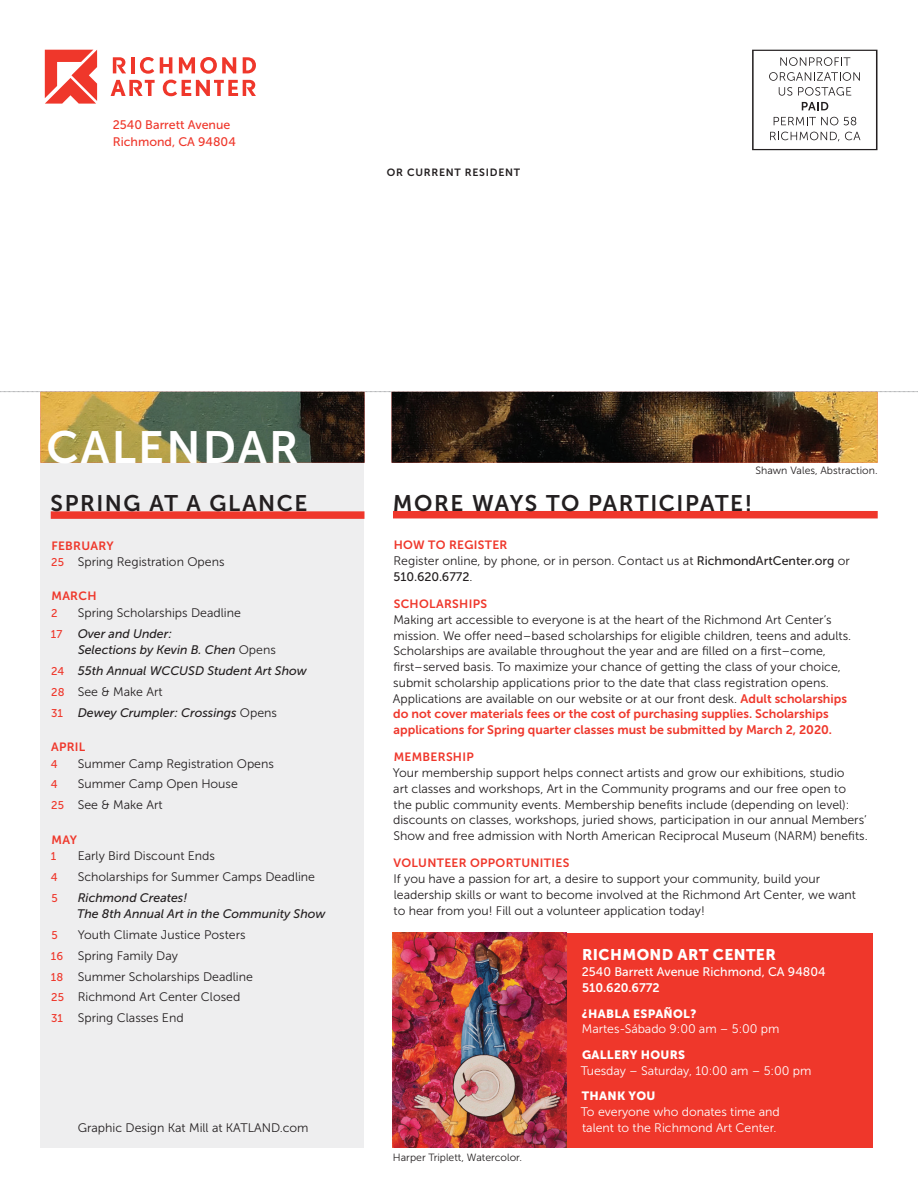
<style>
.page{position:relative;width:918px;height:1188px;background:#fff}
.page>*{position:absolute;margin:0;border:0;box-sizing:border-box;transform-origin:0 0}
.Head_B{font:45px "Museo Sans 700";letter-spacing:.05em;color:#fff}
.Calendar_Head{font:22.5px "Museo Sans 700";letter-spacing:.07em;color:#231f20}
.Body{font:15.3px "Museo Sans 900";letter-spacing:.025em;color:#fff}
.Letter_longer_versio{font:12.3px/15.8px "Museo Sans 300";color:#231f20}
.Body-2{font:12.3px "Museo Sans 300";color:#231f20}
.Body-3{font:italic 12.3px/16.5px "Museo Sans 500";color:#231f20}
.Body-4{font:12.3px/15.8px "Museo Sans 300";color:#fff}
.Body-5{font:12.3px/16.5px "Museo Sans 500";color:#ef372b}
.Body-6{font:12.3px "Museo Sans 500";color:#fff}
.Letter_longer_versio-2{font:12.3px "Museo Sans 700";color:#fff}
.Letter_longer_versio-3{font:12px "Museo Sans 700";letter-spacing:.025em;color:#ef372b}
.Body-7{font:12px "Museo Sans 900";letter-spacing:.025em;color:#fff}
.Body-8{font:12px "Museo Sans 700";letter-spacing:.025em;color:#ef372b}
.Body-9{font:11.25px "Museo Sans 500";color:#ef372b}
.Caption_Body{font:10.5px "Museo Sans 300";color:#231f20}
.Body-10{font:10.5px "Museo Sans 700";letter-spacing:.07em;color:#231f20}
.s1{font-family:"Museo Sans 500";font-size:11.25px;color:#ef372b}
.s2{font-style:normal;font-size:11.25px;color:#ef372b}
.s3{font-family:"Museo Sans 300";font-style:normal}
.s4{font-family:"Museo Sans 500"}
.s5{font-family:"Museo Sans 700";color:#ef372b}
</style>
<div class="page">
<div style="left:40px;top:454px;width:324px;height:694px;background:#eeeeef"></div>
<svg style="left:45px;top:50px;width:52px;height:54px"></svg>
<svg style="left:111px;top:80px;width:44px;height:16px"></svg>
<svg style="left:163px;top:80px;width:93px;height:16px"></svg>
<hr style="left:131px;top:57px;width:4px;height:16px;background:#ef372b">
<svg style="left:140px;top:57px;width:14px;height:17px"></svg>
<svg style="left:160px;top:57px;width:12px;height:16px"></svg>
<svg style="left:179px;top:57px;width:57px;height:17px"></svg>
<svg style="left:243px;top:57px;width:13px;height:16px"></svg>
<svg style="left:113px;top:57px;width:13px;height:16px"></svg>
<svg style="left:752px;top:50px;width:125px;height:100px"></svg>
<svg style="left:0;top:391px;width:918px;height:1px"></svg>
<div style="left:393px;top:511px;width:485px;height:7px;background:#ef372b"></div>
<div style="left:51px;top:511px;width:314px;height:8px;background:#ef372b"></div>
<div style="left:566px;top:933px;width:307px;height:215px;background:#ef372b"></div>
<img style="left:393px;top:933px;width:173px;height:215px">
<img style="left:40px;top:392px;width:838px;height:71px">
<p class="Body-5" style="left:113px;top:117px;width:125px">2540 Barrett Avenue<br>Richmond, CA 94804</p>
<p class="Body-10" style="left:387px;top:166px;width:135px">OR CURRENT RESIDENT</p>
<p class="Head_B" style="left:46px;top:422px;width:254px">CALENDAR</p>
<p class="Calendar_Head" style="left:51px;top:491px;width:258px">SPRING AT A GLANCE</p>
<p class="Body-8" style="left:51px;top:539px;width:64px">FEBRUARY</p>
<p class="Body-2" style="left:51px;top:555px;width:175px"><span class="s1">25</span> Spring Registration Opens</p>
<p class="Body-8" style="left:52px;top:590px;width:46px">MARCH</p>
<p class="Body-9" style="left:51px;top:607px;width:8px">2</p>
<p class="Body-2" style="left:78px;top:606px;width:165px">Spring Scholarships Deadline</p>
<p class="Body-3" style="left:78px;top:625px;width:199px;text-indent:-27px"><span class="s2">17</span> Over and Under:<br>Selections by Kevin B. Chen <span class="s3">Opens</span></p>
<p class="Body-3" style="left:51px;top:663px;width:257px"><span class="s2">24</span> 55th Annual WCCUSD Student Art Show</p>
<p class="Body-2" style="left:51px;top:685px;width:113px"><span class="s1">28</span> See &amp; Make Art</p>
<p class="Body-3" style="left:51px;top:704px;width:228px"><span class="s2">31</span> Dewey Crumpler: Crossings <span class="s3">Opens</span></p>
<p class="Body-8" style="left:51px;top:740px;width:36px">APRIL</p>
<p class="Body-9" style="left:51px;top:758px;width:8px">4</p>
<p class="Body-2" style="left:78px;top:757px;width:198px">Summer Camp Registration Opens</p>
<p class="Body-9" style="left:51px;top:778px;width:8px">4</p>
<p class="Body-2" style="left:78px;top:778px;width:162px">Summer Camp Open House</p>
<p class="Body-2" style="left:51px;top:798px;width:113px"><span class="s1">25</span> See &amp; Make Art</p>
<p class="Body-8" style="left:52px;top:833px;width:27px">MAY</p>
<p class="Body-9" style="left:51px;top:850px;width:7px">1</p>
<p class="Body-2" style="left:78px;top:849px;width:139px">Early Bird Discount Ends</p>
<p class="Body-9" style="left:51px;top:871px;width:8px">4</p>
<p class="Body-2" style="left:78px;top:870px;width:239px">Scholarships for Summer Camps Deadline</p>
<p class="Body-9" style="left:51px;top:892px;width:8px">5</p>
<p class="Body-3" style="left:77px;top:889px;width:250px">Richmond Creates!<br>The 8th Annual Art in the Community Show</p>
<p class="Body-9" style="left:51px;top:929px;width:8px">5</p>
<p class="Body-2" style="left:78px;top:928px;width:169px">Youth Climate Justice Posters</p>
<p class="Body-2" style="left:51px;top:949px;width:129px"><span class="s1">16</span> Spring Family Day</p>
<p class="Body-2" style="left:51px;top:970px;width:204px"><span class="s1">18</span> Summer Scholarships Deadline</p>
<p class="Body-2" style="left:51px;top:991px;width:190px"><span class="s1">25</span> Richmond Art Center Closed</p>
<p class="Body-2" style="left:51px;top:1011px;width:134px"><span class="s1">31</span> Spring Classes End</p>
<p class="Body-2" style="left:78px;top:1121px;width:232px">Graphic Design Kat Mill at KATLAND.com</p>
<p class="Caption_Body" style="left:756px;top:464px;width:124px">Shawn Vales, Abstraction.</p>
<p class="Calendar_Head" style="left:393px;top:491px;width:361px">MORE WAYS TO PARTICIPATE!</p>
<p class="Letter_longer_versio-3" style="left:394px;top:538px;width:115px">HOW TO REGISTER</p>
<p class="Letter_longer_versio" style="left:394px;top:553px;width:458px">Register online, by phone, or in person. Contact us at <span class="s4">RichmondArtCenter.org</span> or<br><span class="s4">510.620.6772</span>.</p>
<p class="Letter_longer_versio-3" style="left:394px;top:597px;width:95px">SCHOLARSHIPS</p>
<p class="Letter_longer_versio" style="left:393px;top:612px;width:460px">Making art accessible to everyone is at the heart of the Richmond Art Center’s mission. We offer need–based scholarships for eligible children, teens and adults.<br>Scholarships are available throughout the year and are filled on a first–come, first–served basis. To maximize your chance of getting the class of your choice, submit scholarship applications prior to the date that class registration opens.<br>Applications are available on our website or at our front desk. <span class="s5">Adult scholarships do not cover materials fees or the cost of purchasing supplies. Scholarships applications for Spring quarter classes must be submitted by March 2, 2020.</span></p>
<p class="Letter_longer_versio-3" style="left:394px;top:751px;width:82px">MEMBERSHIP</p>
<p class="Letter_longer_versio" style="left:393px;top:765px;width:476px">Your membership support helps connect artists and grow our exhibitions, studio<br>art classes and workshops, Art in the Community programs and our free open to<br>the public community events. Membership benefits include (depending on level): discounts on classes, workshops, juried shows, participation in our annual Members’ Show and free admission with North American Reciprocal Museum (NARM) benefits.</p>
<p class="Letter_longer_versio-3" style="left:394px;top:857px;width:177px">VOLUNTEER OPPORTUNITIES</p>
<p class="Letter_longer_versio" style="left:394px;top:871px;width:464px">If you have a passion for art, a desire to support your community, build your leadership skills or want to become involved at the Richmond Art Center, we want to hear from you! Fill out a volunteer application today!</p>
<p class="Caption_Body" style="left:393px;top:1152px;width:131px">Harper Triplett, Watercolor.</p>
<p class="Body" style="left:582px;top:946px;width:195px">RICHMOND ART CENTER</p>
<p class="Body-6" style="left:582px;top:965px;width:245px">2540 Barrett Avenue Richmond, CA 94804</p>
<p class="Letter_longer_versio-2" style="left:582px;top:981px;width:79px">510.620.6772</p>
<p class="Body-7" style="left:581px;top:1007px;width:116px">¿HABLA ESPAÑOL?</p>
<p class="Body-4" style="left:582px;top:1021px;width:199px">Martes-Sábado 9:00 am – 5:00 pm</p>
<p class="Body-7" style="left:582px;top:1048px;width:105px">GALLERY HOURS</p>
<p class="Body-4" style="left:581px;top:1063px;width:232px">Tuesday – Saturday, 10:00 am – 5:00 pm</p>
<p class="Body-7" style="left:582px;top:1089px;width:75px">THANK YOU</p>
<p class="Body-4" style="left:581px;top:1104px;width:200px">To everyone who donates time and talent to the Richmond Art Center.</p>
</div>
